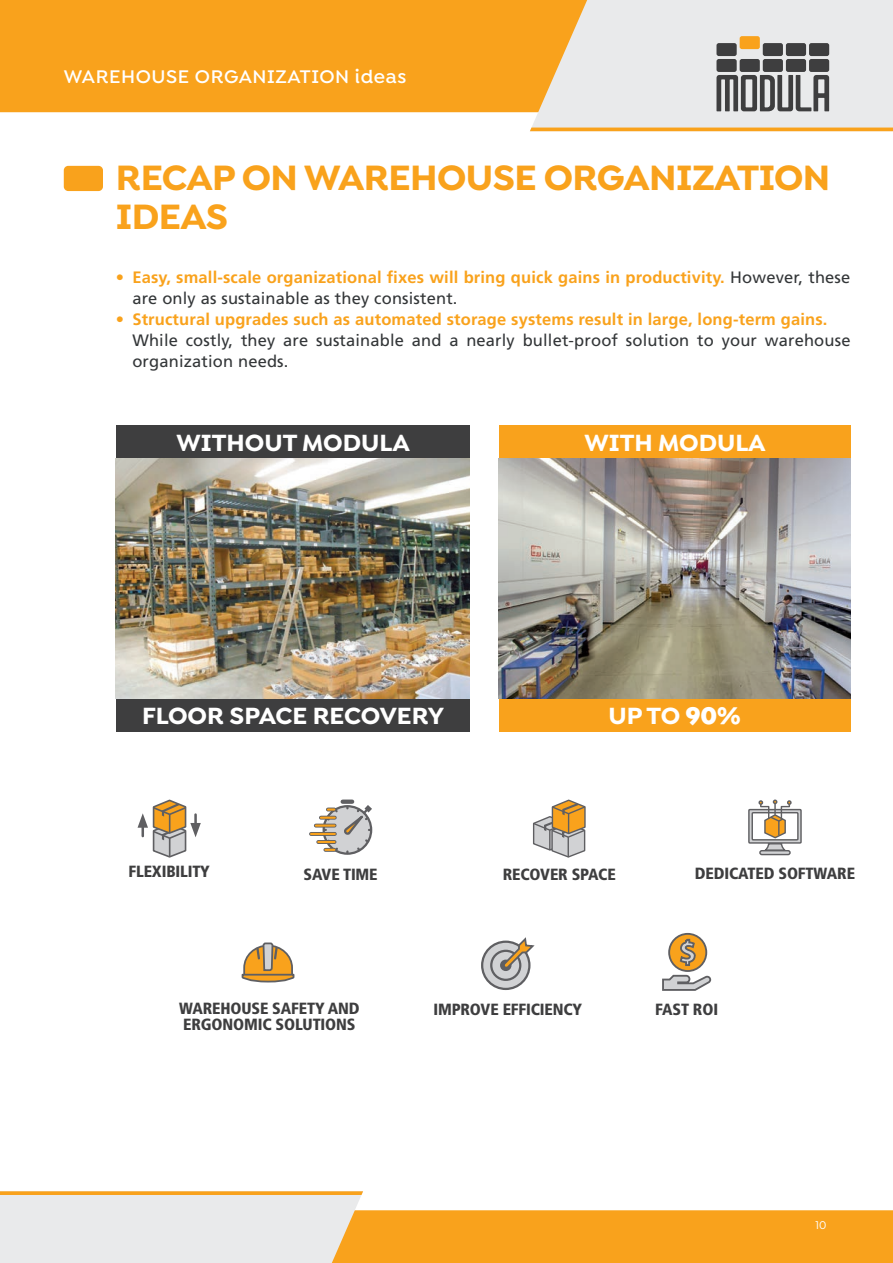
<style>
.page{position:relative;width:893px;height:1263px;background:#fff}
.page>*{position:absolute;margin:0;border:0;box-sizing:border-box;transform-origin:0 0}
.t1{font:700 37.5px/39px "Isidora Sans Alt";letter-spacing:-.015em;color:#f9a21c}
.t2{font:700 24.9px "Isidora Sans Alt";color:#fff}
.t3{font:600 19.5px "Isidora Sans Alt";letter-spacing:.03em;color:#fff}
.t4{font:700 16.5px/21px "Frutiger";letter-spacing:.01em;color:#f9a21c}
.t5{font:16.5px/21px "Frutiger";letter-spacing:.01em;color:#333638}
.t6{font:900 condensed 16.2px/15.9px "Frutiger LT Std";letter-spacing:-.01em;color:#3e3e3f}
.t7{font:500 12px "Isidora Sans Alt";color:#fff}
.s1{font-weight:400;color:#333638}
.s2{font-weight:900}
</style>
<div class="page">
<div style="left:0;top:0;width:530px;height:112px;background:#f9a21c"></div>
<svg style="left:530px;top:0;width:363px;height:128px;background:#eae2d6"></svg>
<svg style="left:530px;top:128px;width:363px;height:3px"></svg>
<svg style="left:0;top:1191px;width:893px;height:72px"></svg>
<div style="left:716px;top:43px;width:21px;height:13px;background:#3e3e3f;border-radius:2px"></div>
<div style="left:740px;top:36px;width:20px;height:13px;background:#f9a21c;border-radius:2px"></div>
<div style="left:763px;top:43px;width:20px;height:13px;background:#3e3e3f;border-radius:2px"></div>
<div style="left:786px;top:43px;width:20px;height:13px;background:#3e3e3f;border-radius:2px"></div>
<div style="left:809px;top:43px;width:20px;height:13px;background:#3e3e3f;border-radius:2px"></div>
<div style="left:716px;top:59px;width:21px;height:13px;background:#3e3e3f;border-radius:2px"></div>
<div style="left:740px;top:59px;width:20px;height:13px;background:#3e3e3f;border-radius:2px"></div>
<div style="left:763px;top:59px;width:20px;height:13px;background:#3e3e3f;border-radius:2px"></div>
<div style="left:786px;top:59px;width:20px;height:13px;background:#3e3e3f;border-radius:2px"></div>
<div style="left:809px;top:59px;width:20px;height:13px;background:#3e3e3f;border-radius:2px"></div>
<svg style="left:716px;top:75px;width:113px;height:36px;background:#898a8b"></svg>
<svg style="left:482px;top:942px;width:47px;height:47px"></svg>
<div style="left:481px;top:940px;width:49px;height:50px;border:2px solid #5f5f62;border-radius:50%"></div>
<div style="left:490px;top:950px;width:31px;height:31px;border:2px solid #5f5f62;border-radius:50%"></div>
<div style="left:500px;top:959px;width:11px;height:12px;border:2px solid #5f5f62;border-radius:50%"></div>
<svg style="left:502px;top:937px;width:33px;height:34px"></svg>
<hr style="left:760px;top:851px;width:30px;height:3px;background:#d1d2d4;border-radius:2px">
<div style="left:759px;top:850px;width:32px;height:5px;border:1px solid #5f5f62;border-radius:2px"></div>
<svg style="left:748px;top:799px;width:54px;height:52px"></svg>
<div style="left:343px;top:799px;width:9px;height:5px;background:#5f5f62"></div>
<hr style="left:311px;top:832px;width:24px;height:4px;background:#706962">
<hr style="left:316px;top:824px;width:19px;height:3px;background:#f9a21c">
<hr style="left:311px;top:833px;width:24px;height:2px;background:#f9a21c">
<svg style="left:318px;top:803px;width:55px;height:50px"></svg>
<svg style="left:241px;top:942px;width:54px;height:41px"></svg>
<svg style="left:533px;top:799px;width:53px;height:59px"></svg>
<svg style="left:662px;top:974px;width:50px;height:17px"></svg>
<svg style="left:669px;top:934px;width:37px;height:37px"></svg>
<div style="left:668px;top:933px;width:39px;height:39px;border:2px solid #5f5f62;border-radius:50%"></div>
<svg style="left:679px;top:938px;width:17px;height:29px"></svg>
<svg style="left:138px;top:799px;width:63px;height:59px"></svg>
<div style="left:64px;top:166px;width:39px;height:25px;background:#f9a21c;border-radius:4px"></div>
<div style="left:116px;top:425px;width:354px;height:34px;background:#3e3e3f"></div>
<div style="left:116px;top:698px;width:354px;height:34px;background:#3e3e3f"></div>
<div style="left:499px;top:425px;width:351px;height:34px;background:#f9a21c"></div>
<div style="left:499px;top:698px;width:351px;height:34px;background:#f9a21c"></div>
<img style="left:116px;top:459px;width:354px;height:239px">
<img style="left:499px;top:459px;width:351px;height:239px">
<p class="t3" style="left:64px;top:65px;width:344px">WAREHOUSE ORGANIZATION ideas</p>
<h1 class="t1" style="left:116px;top:158px;width:716px">RECAP ON WAREHOUSE ORGANIZATION<br>IDEAS</h1>
<p class="t4" style="left:132px;top:266px;width:719px;text-indent:-16px">• Easy, small-scale organizational fixes will bring quick gains in productivity. <span class="s1">However, these are only as sustainable as they consistent.</span></p>
<p class="t4" style="left:116px;top:308px;width:713px">• Structural upgrades such as automated storage systems result in large, long-term gains.</p>
<p class="t5" style="left:132px;top:329px;width:720px">While costly, they are sustainable and a nearly bullet-proof solution to your warehouse organization needs.</p>
<h2 class="t2" style="left:177px;top:427px;width:235px">WITHOUT MODULA</h2>
<h2 class="t2" style="left:142px;top:700px;width:304px">FLOOR SPACE RECOVERY</h2>
<h2 class="t2" style="left:584px;top:427px;width:183px">WITH MODULA</h2>
<h2 class="t2" style="left:608px;top:700px;width:134px">UP TO <span class="s2">90%</span></h2>
<p class="t6" style="left:128px;top:864px;width:83px">FLEXIBILITY</p>
<p class="t6" style="left:304px;top:866px;width:76px">SAVE TIME</p>
<p class="t6" style="left:503px;top:866px;width:115px">RECOVER SPACE</p>
<p class="t6" style="left:695px;top:865px;width:162px">DEDICATED SOFTWARE</p>
<p class="t6" style="left:179px;top:1000px;width:182px">WAREHOUSE SAFETY AND<br>ERGONOMIC SOLUTIONS</p>
<p class="t6" style="left:433px;top:1001px;width:150px">IMPROVE EFFICIENCY</p>
<p class="t6" style="left:655px;top:1001px;width:65px">FAST ROI</p>
<p class="t7" style="left:815px;top:1219px;width:12px">10</p>
</div>
